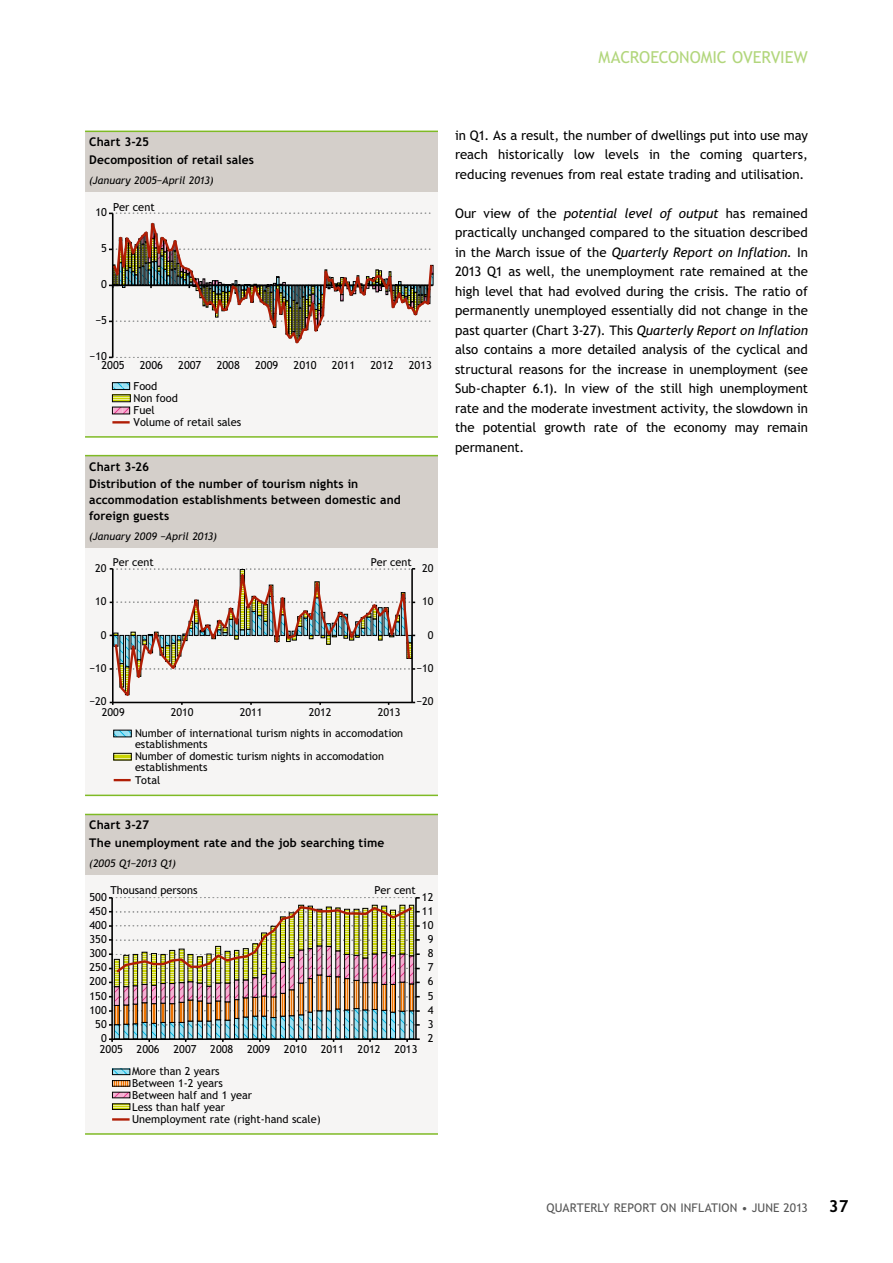
<style>
.page{position:relative;width:893px;height:1263px;background:#fff}
.page>*{position:absolute;margin:0;border:0;box-sizing:border-box;transform-origin:0 0}
.t1{font:16.5px "Trebuchet PFL";letter-spacing:-.01em;color:#b2d67c}
.t2{font:700 16.5px "Trebuchet PFL";color:#000}
.t3{font:13.2px/19.5px "Trebuchet PFL";color:#000;text-align:justify}
.t4{font:700 12px/17.4px "Trebuchet PFL";letter-spacing:.005em;color:#000}
.t5{font:12px "Trebuchet PFL";letter-spacing:.01em;color:#565656}
.t6{font:11.1px/12px "Trebuchet PFL";color:#030304}
.t7{font:10.95px/11.9px "Trebuchet PFL";color:#030304}
.t8{font:10.95px/10.9px "Trebuchet PFL";color:#000}
.t9{font:italic 10.5px "Trebuchet PFL";letter-spacing:.005em;color:#000}
.t10{font:italic 10.5px "Trebuchet PFL";letter-spacing:-.015em;color:#000}
.s1{font-style:italic}
</style>
<div class="page">
<div style="left:85px;top:132px;width:353px;height:61px;background:#d4cfca"></div>
<div style="left:85px;top:193px;width:353px;height:244px;background:#f6f5f4"></div>
<hr style="left:85px;top:131px;width:353px;height:1px;background:#7fba25">
<hr style="left:85px;top:436px;width:353px;height:2px;background:#7fba25">
<hr style="left:112px;top:213px;width:2px;height:144px;background:#000">
<svg style="left:109px;top:357px;width:322px;height:1px"></svg>
<svg style="left:109px;top:212px;width:324px;height:135px"></svg>
<svg style="left:114px;top:384px;width:14px;height:4px"></svg>
<div style="left:112px;top:382px;width:18px;height:8px;border:1px solid #000"></div>
<svg style="left:114px;top:396px;width:15px;height:4px"></svg>
<div style="left:112px;top:394px;width:19px;height:8px;border:1px solid #000"></div>
<svg style="left:114px;top:409px;width:14px;height:3px"></svg>
<div style="left:112px;top:407px;width:18px;height:7px;border:1px solid #000"></div>
<svg style="left:112px;top:421px;width:18px;height:2px"></svg>
<div style="left:85px;top:456px;width:353px;height:92px;background:#d4cfca"></div>
<div style="left:85px;top:548px;width:353px;height:247px;background:#f6f5f4"></div>
<hr style="left:85px;top:455px;width:353px;height:1px;background:#7fba25">
<hr style="left:85px;top:795px;width:353px;height:1px;background:#7fba25">
<svg style="left:110px;top:568px;width:305px;height:137px"></svg>
<svg style="left:115px;top:732px;width:15px;height:3px"></svg>
<div style="left:113px;top:730px;width:19px;height:7px;border:1px solid #000"></div>
<div style="left:114px;top:753px;width:17px;height:7px;background:#cad400"></div>
<div style="left:113px;top:753px;width:19px;height:7px;border:1px solid #000"></div>
<svg style="left:114px;top:779px;width:17px;height:2px"></svg>
<div style="left:85px;top:815px;width:353px;height:61px;background:#d4cfca"></div>
<div style="left:85px;top:876px;width:353px;height:258px;background:#f6f5f4"></div>
<hr style="left:85px;top:814px;width:353px;height:1px;background:#7fba25">
<hr style="left:85px;top:1133px;width:353px;height:2px;background:#7fba25">
<svg style="left:109px;top:897px;width:311px;height:145px"></svg>
<svg style="left:114px;top:1070px;width:14px;height:3px"></svg>
<div style="left:112px;top:1068px;width:18px;height:7px;border:1px solid #000"></div>
<svg style="left:114px;top:1082px;width:14px;height:2px"></svg>
<div style="left:112px;top:1080px;width:18px;height:6px;border:1px solid #000"></div>
<svg style="left:114px;top:1094px;width:14px;height:2px"></svg>
<svg style="left:114px;top:1105px;width:14px;height:3px"></svg>
<div style="left:112px;top:1103px;width:18px;height:7px;border:1px solid #000"></div>
<svg style="left:112px;top:1118px;width:18px;height:2px"></svg>
<p class="t1" style="left:599px;top:48px;width:211px">MACROECONOMIC OVERVIEW</p>
<p class="t4" style="left:89px;top:133px;width:166px">Chart 3-25<br>Decomposition of retail sales</p>
<p class="t9" style="left:89px;top:174px;width:126px">(January 2005−April 2013)</p>
<p class="t6" style="left:113px;top:201px;width:43px">Per cent</p>
<p class="t6" style="left:95px;top:206px;width:13px">10</p>
<p class="t6" style="left:101px;top:242px;width:7px">5</p>
<p class="t6" style="left:101px;top:278px;width:7px">0</p>
<p class="t6" style="left:95px;top:314px;width:13px">−5</p>
<p class="t6" style="left:90px;top:350px;width:19px">−10</p>
<p class="t6" style="left:101px;top:359px;width:25px">2005</p>
<p class="t6" style="left:140px;top:359px;width:25px">2006</p>
<p class="t6" style="left:178px;top:359px;width:25px">2007</p>
<p class="t6" style="left:217px;top:359px;width:25px">2008</p>
<p class="t6" style="left:255px;top:359px;width:25px">2009</p>
<p class="t6" style="left:294px;top:359px;width:25px">2010</p>
<p class="t6" style="left:332px;top:359px;width:25px">2011</p>
<p class="t6" style="left:370px;top:359px;width:25px">2012</p>
<p class="t6" style="left:409px;top:359px;width:25px">2013</p>
<p class="t6" style="left:134px;top:380px;width:109px">Food<br>Non food<br>Fuel<br>Volume of retail sales</p>
<p class="t4" style="left:89px;top:458px;width:271px">Chart 3-26<br>Distribution of the number of tourism nights in</p>
<p class="t4" style="left:89px;top:492px;width:313px;line-height:15.8px">accommodation establishments between domestic and foreign guests</p>
<p class="t9" style="left:89px;top:530px;width:129px">(January 2009 −April 2013)</p>
<p class="t7" style="left:113px;top:556px;width:43px">Per cent</p>
<p class="t7" style="left:371px;top:556px;width:43px">Per cent</p>
<p class="t7" style="left:95px;top:562px;width:13px">20</p>
<p class="t7" style="left:422px;top:562px;width:13px">20</p>
<p class="t7" style="left:95px;top:595px;width:13px">10</p>
<p class="t7" style="left:422px;top:595px;width:13px">10</p>
<p class="t7" style="left:101px;top:629px;width:7px">0</p>
<p class="t7" style="left:428px;top:629px;width:7px">0</p>
<p class="t7" style="left:90px;top:662px;width:19px">−10</p>
<p class="t7" style="left:90px;top:695px;width:19px">−20</p>
<p class="t7" style="left:102px;top:706px;width:24px">2009</p>
<p class="t7" style="left:171px;top:706px;width:24px">2010</p>
<p class="t7" style="left:240px;top:706px;width:24px">2011</p>
<p class="t7" style="left:309px;top:706px;width:24px">2012</p>
<p class="t7" style="left:378px;top:706px;width:24px">2013</p>
<p class="t8" style="left:135px;top:727px;width:270px">Number of international turism nights in accomodation establishments</p>
<p class="t8" style="left:135px;top:751px;width:251px">Number of domestic turism nights in accomodation establishments</p>
<p class="t8" style="left:135px;top:775px;width:27px">Total</p>
<p class="t4" style="left:89px;top:816px;width:297px">Chart 3-27<br>the unemployment rate and the job searching time</p>
<p class="t10" style="left:89px;top:857px;width:88px">(2005 Q1−2013 Q1)</p>
<p class="t7" style="left:416px;top:662px;width:19px">−10</p>
<p class="t7" style="left:416px;top:695px;width:19px">−20</p>
<p class="t7" style="left:111px;top:884px;width:89px">Thousand persons</p>
<p class="t7" style="left:374px;top:884px;width:43px">Per cent</p>
<p class="t7" style="left:90px;top:891px;width:19px">500</p>
<p class="t7" style="left:422px;top:891px;width:13px">12</p>
<p class="t7" style="left:90px;top:905px;width:19px">450</p>
<p class="t7" style="left:422px;top:905px;width:13px">11</p>
<p class="t7" style="left:90px;top:919px;width:19px">400</p>
<p class="t7" style="left:422px;top:919px;width:13px">10</p>
<p class="t7" style="left:90px;top:933px;width:19px">350</p>
<p class="t7" style="left:428px;top:933px;width:7px">9</p>
<p class="t7" style="left:90px;top:947px;width:19px">300</p>
<p class="t7" style="left:428px;top:947px;width:7px">8</p>
<p class="t7" style="left:90px;top:961px;width:19px">250</p>
<p class="t7" style="left:428px;top:961px;width:7px">7</p>
<p class="t7" style="left:90px;top:975px;width:19px">200</p>
<p class="t7" style="left:428px;top:975px;width:7px">6</p>
<p class="t7" style="left:90px;top:990px;width:19px">150</p>
<p class="t7" style="left:428px;top:990px;width:7px">5</p>
<p class="t7" style="left:90px;top:1004px;width:19px">100</p>
<p class="t7" style="left:428px;top:1004px;width:7px">4</p>
<p class="t7" style="left:95px;top:1018px;width:13px">50</p>
<p class="t7" style="left:428px;top:1018px;width:7px">3</p>
<p class="t7" style="left:101px;top:1032px;width:7px">0</p>
<p class="t7" style="left:428px;top:1032px;width:7px">2</p>
<p class="t7" style="left:100px;top:1043px;width:25px">2005</p>
<p class="t7" style="left:137px;top:1043px;width:25px">2006</p>
<p class="t7" style="left:173px;top:1043px;width:25px">2007</p>
<p class="t7" style="left:210px;top:1043px;width:25px">2008</p>
<p class="t7" style="left:247px;top:1043px;width:25px">2009</p>
<p class="t7" style="left:284px;top:1043px;width:25px">2010</p>
<p class="t7" style="left:321px;top:1043px;width:25px">2011</p>
<p class="t7" style="left:358px;top:1043px;width:25px">2012</p>
<p class="t7" style="left:394px;top:1043px;width:25px">2013</p>
<p class="t7" style="left:132px;top:1065px;width:190px">More than 2 years<br>Between 1-2 years<br>Between half and 1 year<br>Less than half year<br>Unemployment rate (right-hand scale)</p>
<p class="t3" style="left:455px;top:125px;width:354px">in Q1. As a result, the number of dwellings put into use may reach historically low levels in the coming quarters, reducing revenues from real estate trading and utilisation.</p>
<p class="t3" style="left:455px;top:203px;width:354px">Our view of the <span class="s1">potential level of output</span> has remained practically unchanged compared to the situation described in the March issue of the <span class="s1">Quarterly Report on Inflation.</span> In 2013 Q1 as well, the unemployment rate remained at the high level that had evolved during the crisis. The ratio of permanently unemployed essentially did not change in the past quarter (Chart 3-27). This <span class="s1">Quarterly Report on Inflation </span>also contains a more detailed analysis of the cyclical and structural reasons for the increase in unemployment (see Sub-chapter 6.1). In view of the still high unemployment rate and the moderate investment activity, the slowdown in the potential growth rate of the economy may remain permanent.</p>
<p class="t5" style="left:547px;top:1201px;width:263px">Quarterly report on inflation • june 2013</p>
<p class="t2" style="left:829px;top:1197px;width:21px">37</p>
</div>
